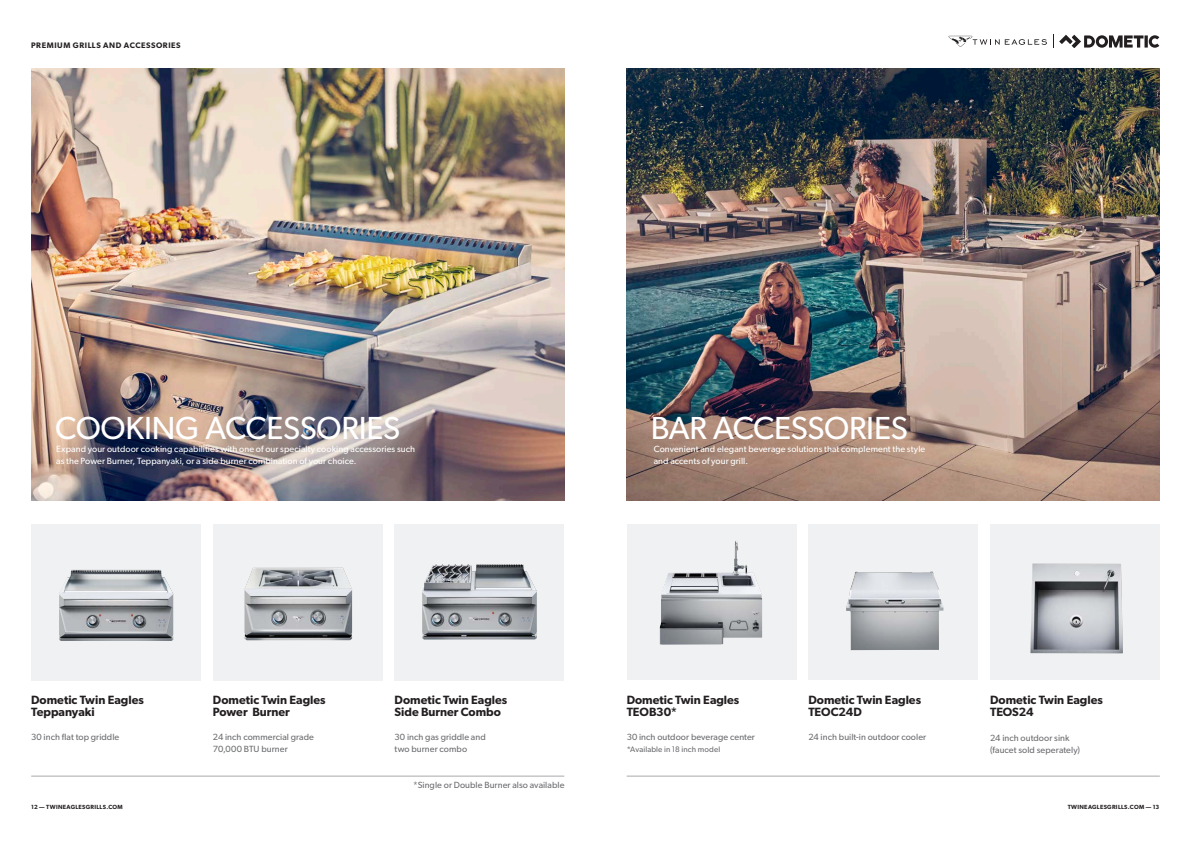
<style>
.page{position:relative;width:1191px;height:842px;background:#fff}
.page>*{position:absolute;margin:0;border:0;box-sizing:border-box;transform-origin:0 0}
._04_Headline_32pt{font:32px "Gibson";letter-spacing:-.01em;color:#fff}
._07_Product_Headline{font:600 12px/12px "Gibson";color:#231f20}
.t1{font:9px/12px "Gibson";letter-spacing:.01em;color:#fff}
._06_Body_copy_Dark_G{font:9px/12px "Gibson";letter-spacing:.01em;color:#6c6d70}
._07_Product_Headline-2{font:9px/12px "Gibson";letter-spacing:.01em;color:#6c6d70}
._03_Page_Header{font:600 8px "Gibson";letter-spacing:.07em;color:#231f20}
._06_Body_copy_Dark_G-2{font:8px "Gibson";letter-spacing:.01em;color:#6c6d70}
.t2{font:600 6px "Gibson";letter-spacing:.05em;color:#231f20}
</style>
<div class="page">
<svg style="left:1059px;top:35px;width:100px;height:13px"></svg>
<svg style="left:948px;top:35px;width:99px;height:12px"></svg>
<img style="left:626px;top:68px;width:533px;height:432px">
<svg style="left:627px;top:524px;width:169px;height:156px;fill:#f0f1f2"></svg>
<div style="left:808px;top:524px;width:170px;height:156px;background:#f0f1f2"></div>
<div style="left:990px;top:524px;width:169px;height:156px;background:#f0f1f2"></div>
<img style="left:662px;top:541px;width:74px;height:52px">
<img style="left:846px;top:571px;width:86px;height:79px">
<img style="left:1030px;top:564px;width:93px;height:89px">
<hr style="left:626px;top:776px;width:533px;height:1px;background:#a8a9ad">
<hr style="left:31px;top:776px;width:533px;height:1px;background:#a8a9ad">
<img style="left:31px;top:68px;width:533px;height:432px">
<svg style="left:31px;top:524px;width:170px;height:156px;fill:#f0f1f2"></svg>
<svg style="left:213px;top:524px;width:169px;height:156px;fill:#f0f1f2"></svg>
<svg style="left:394px;top:524px;width:170px;height:156px;fill:#f0f1f2"></svg>
<img style="left:62px;top:570px;width:10px;height:17px">
<img style="left:244px;top:567px;width:32px;height:73px">
<img style="left:437px;top:564px;width:39px;height:7px">
<p class="_03_Page_Header" style="left:31px;top:40px;width:151px">PREMIUM GRILLS AND ACCESSORIES</p>
<p class="_04_Headline_32pt" style="left:55px;top:409px;width:346px">COOKING ACCESSORIES</p>
<p class="t1" style="left:56px;top:443px;width:360px">Expand your outdoor cooking capabilities with one of our specialty cooking accessories such as the Power Burner, Teppanyaki, or a side burner combination of your choice.</p>
<p class="_04_Headline_32pt" style="left:650px;top:409px;width:259px">BAR ACCESSORIES</p>
<p class="t1" style="left:653px;top:443px;width:273px">Convenient and elegant beverage solutions that complement the style and accents of your grill.</p>
<p class="_07_Product_Headline" style="left:31px;top:694px;width:114px">Dometic Twin Eagles</p>
<p class="_07_Product_Headline" style="left:31px;top:706px;width:65px">Teppanyaki</p>
<p class="_06_Body_copy_Dark_G" style="left:31px;top:731px;width:90px">30 inch flat top griddle</p>
<p class="_07_Product_Headline" style="left:213px;top:694px;width:114px">Dometic Twin Eagles<br>Power Burner</p>
<p class="_06_Body_copy_Dark_G" style="left:213px;top:731px;width:103px">24 inch commercial grade<br>70,000 BTU burner</p>
<p class="_07_Product_Headline" style="left:394px;top:694px;width:114px">Dometic Twin Eagles<br>Side Burner Combo</p>
<p class="_07_Product_Headline-2" style="left:394px;top:731px;width:93px">30 inch gas griddle and two burner combo</p>
<p class="_07_Product_Headline-2" style="left:413px;top:779px;width:153px">*Single or Double Burner also available</p>
<p class="_07_Product_Headline" style="left:626px;top:694px;width:114px">Dometic Twin Eagles<br>TEOB30*</p>
<p class="_06_Body_copy_Dark_G" style="left:626px;top:731px;width:130px">30 inch outdoor beverage center</p>
<p class="_06_Body_copy_Dark_G-2" style="left:626px;top:744px;width:95px">*Available in 18 inch model</p>
<p class="_07_Product_Headline" style="left:808px;top:694px;width:114px">Dometic Twin Eagles<br>TEOC24D</p>
<p class="_06_Body_copy_Dark_G" style="left:808px;top:731px;width:119px">24 inch built-in outdoor cooler</p>
<p class="_07_Product_Headline" style="left:990px;top:694px;width:114px">Dometic Twin Eagles<br>TEOS24</p>
<p class="_07_Product_Headline-2" style="left:990px;top:732px;width:91px">24 inch outdoor sink (faucet sold seperately)</p>
<p class="t2" style="left:31px;top:803px;width:93px">12 — TWINEAGLESGRILLS.COM</p>
<p class="t2" style="left:1067px;top:803px;width:93px">TWINEAGLESGRILLS.COM — 13</p>
</div>
